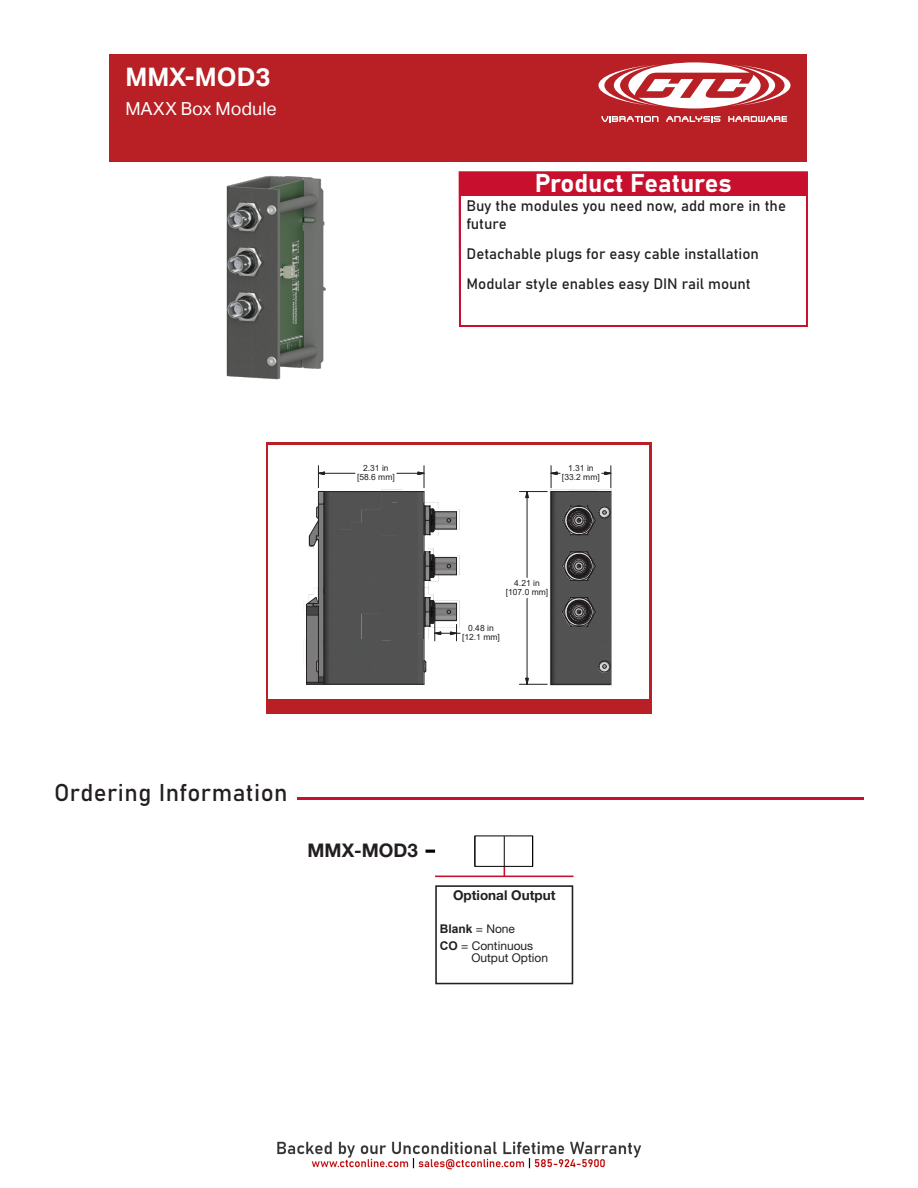
<style>
.page{position:relative;width:918px;height:1188px;background:#fff}
.page>*{position:absolute;margin:0;border:0;box-sizing:border-box;transform-origin:0 0}
.t1{font:25.5px "Bahnschrift";color:#fff}
.t2{font:700 25.5px "Aktiv Grotesk";color:#fff}
.t3{font:24px "Bahnschrift";letter-spacing:.02em;color:#231f20}
.t4{font:700 18.75px "Helvetica Neue LT Std";color:#231f20}
.t5{font:18px "Aktiv Grotesk";color:#fff}
.t6{font:15px/18px "Bahnschrift";color:#231f20}
.t7{font:700 13.5px "Helvetica Neue LT Std";color:#231f20}
.t8{font:12px/12px "Helvetica Neue LT Std";color:#231f20}
.t9{font:700 12px "Arial";color:#231f20}
.t10{font:8.55px/9.3px "Arial";color:#231f20;text-align:center}
.s1{font-family:"Helvetica Neue LT Std";font-weight:400}
.s2{font-family:"Arial";font-weight:700}
</style>
<div class="page">
<img style="left:277px;top:1141px;width:365px;height:29px">
<div style="left:110px;top:54px;width:697px;height:108px;background:#b92025"></div>
<svg style="left:598px;top:62px;width:192px;height:46px"></svg>
<svg style="left:601px;top:116px;width:58px;height:6px"></svg>
<svg style="left:666px;top:116px;width:54px;height:6px"></svg>
<svg style="left:728px;top:116px;width:59px;height:6px"></svg>
<div style="left:266px;top:442px;width:386px;height:272px;background:#b92025"></div>
<div style="left:268px;top:445px;width:381px;height:254px;background:#fff"></div>
<img style="left:550px;top:492px;width:62px;height:194px">
<svg style="left:599px;top:661px;width:11px;height:11px"></svg>
<hr style="left:558px;top:684px;width:53px;height:1px;background:#231f20">
<hr style="left:611px;top:492px;width:1px;height:192px;background:#231f20">
<hr style="left:558px;top:491px;width:53px;height:1px;background:#231f20">
<hr style="left:551px;top:492px;width:1px;height:192px;background:#231f20">
<svg style="left:562px;top:597px;width:33px;height:30px"></svg>
<svg style="left:562px;top:552px;width:33px;height:29px"></svg>
<svg style="left:562px;top:506px;width:48px;height:30px"></svg>
<svg style="left:569px;top:466px;width:43px;height:26px"></svg>
<hr style="left:527px;top:498px;width:1px;height:79px;background:#231f20">
<hr style="left:527px;top:598px;width:1px;height:80px;background:#231f20">
<svg style="left:519px;top:466px;width:41px;height:32px"></svg>
<svg style="left:519px;top:678px;width:39px;height:8px"></svg>
<svg style="left:304px;top:466px;width:156px;height:219px"></svg>
<div style="left:459px;top:171px;width:349px;height:156px;background:#c8102e"></div>
<div style="left:461px;top:196px;width:345px;height:128px;background:#fff"></div>
<img style="left:226px;top:175px;width:100px;height:205px">
<hr style="left:435px;top:876px;width:138px;height:1px;background:#c8102e">
<div style="left:474px;top:836px;width:59px;height:31px;background:#fff;border:1px solid #000"></div>
<hr style="left:474px;top:836px;width:1px;height:30px;background:#000">
<hr style="left:504px;top:836px;width:1px;height:30px;background:#000">
<hr style="left:532px;top:836px;width:1px;height:30px;background:#000">
<div style="left:435px;top:885px;width:138px;height:99px;border:2px solid #231f20"></div>
<svg style="left:426px;top:850px;width:9px;height:3px"></svg>
<hr style="left:54px;top:797px;width:810px;height:3px;background:#c8102e">
<div style="left:54px;top:780px;width:243px;height:22px;background:#fff"></div>
<p class="t2" style="left:125px;top:62px;width:147px">MMX-MOD3</p>
<p class="t5" style="left:125px;top:98px;width:153px">MAXX Box Module</p>
<p class="t1" style="left:535px;top:163px;width:199px">Product Features</p>
<p class="t6" style="left:466px;top:196px;width:321px">Buy the modules you need now, add more in the future</p>
<p class="t6" style="left:466px;top:244px;width:294px">Detachable plugs for easy cable installation</p>
<p class="t6" style="left:466px;top:274px;width:286px">Modular style enables easy DIN rail mount</p>
<p class="t10" style="left:357px;top:463px;width:39px">2.31 in [58.6 mm]</p>
<p class="t10" style="left:562px;top:463px;width:39px">1.31 in [33.2 mm]</p>
<p class="t10" style="left:506px;top:578px;width:44px">4.21 in [107.0 mm]</p>
<p class="t10" style="left:462px;top:623px;width:39px">0.48 in [12.1 mm]</p>
<p class="t3" style="left:54px;top:774px;width:235px">Ordering Information</p>
<p class="t4" style="left:308px;top:838px;width:112px">MMX-MOD3</p>
<p class="t7" style="left:453px;top:887px;width:104px">Optional Output</p>
<p class="t9" style="left:440px;top:921px;width:77px">Blank <span class="s1">= None</span></p>
<p class="t8" style="left:471px;top:939px;width:78px;text-indent:-32px"><span class="s2">CO</span> = Continuous<br>Output Option</p>
</div>
